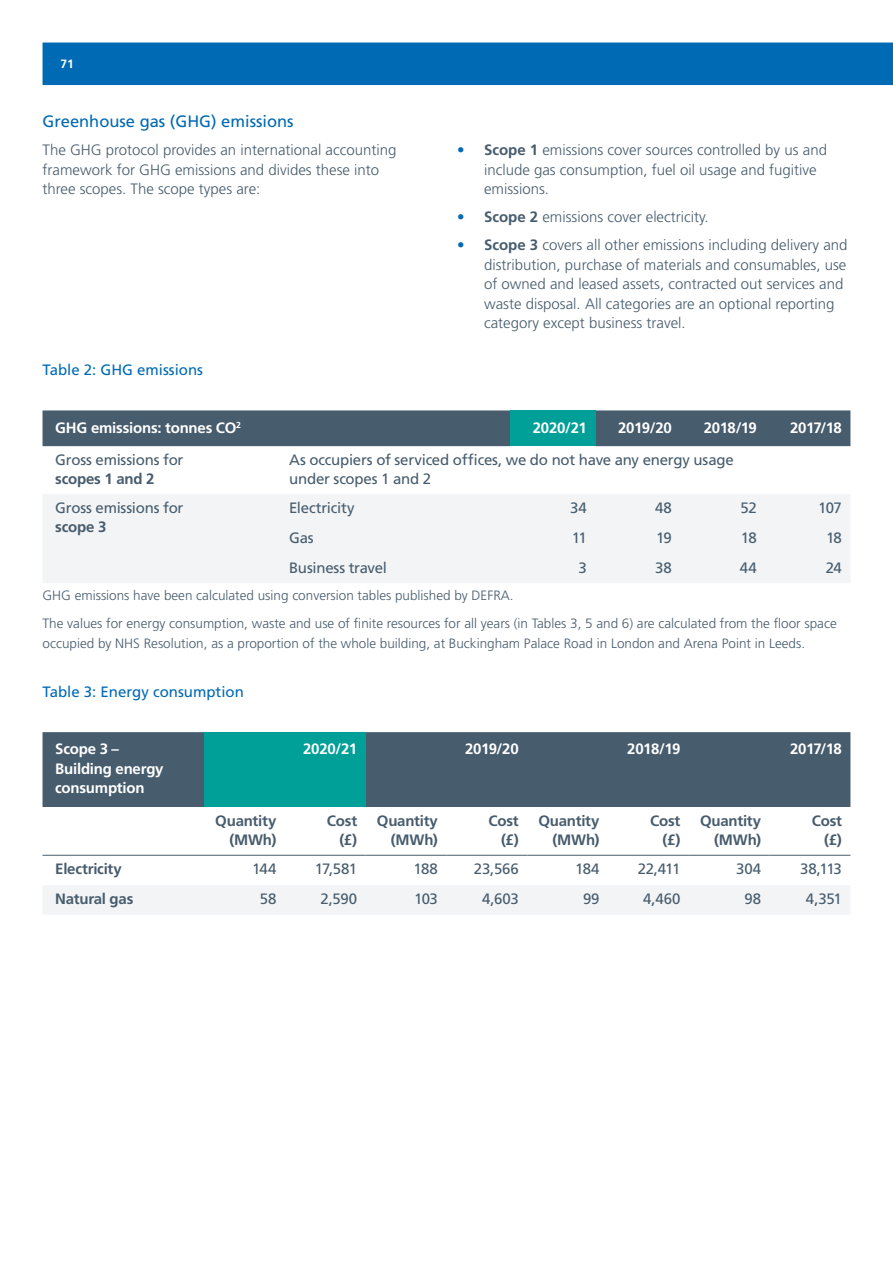
<style>
.page{position:relative;width:893px;height:1263px;background:#fff}
.page>*{position:absolute;margin:0;border:0;box-sizing:border-box;transform-origin:0 0}
.Body_copy{font:16.5px "Frutiger LT Std";color:#006ab4}
.Body_copy-2{font:300 15px/19.5px "Frutiger LT Std";color:#475c6d}
.body{font:15px/19.5px "Frutiger LT Std";letter-spacing:-.015em;color:#475c6d}
.body-2{font:700 15px/19.5px "Frutiger LT Std";letter-spacing:-.015em;color:#fff}
.body-3{font:700 15px/19.5px "Frutiger LT Std";letter-spacing:-.015em;color:#475c6d;text-align:right}
.Figure_legend_10PT{font:15px "Frutiger LT Std";color:#006ab4}
.Body_copy-3{font:300 13.5px/19.5px "Frutiger LT Std";color:#475c6d}
.t1{font:700 12px "Frutiger LT Std";color:#fff}
.s1{font-stretch:condensed;color:#006ab4}
.s2{font-weight:700}
</style>
<div class="page">
<svg style="left:43px;top:410px;width:807px;height:37px;background:#466876"></svg>
<div style="left:43px;top:494px;width:807px;height:89px;background:#f2f4f6"></div>
<div style="left:43px;top:732px;width:807px;height:75px;background:#475c6d"></div>
<div style="left:204px;top:732px;width:162px;height:75px;background:#009f98"></div>
<svg style="left:43px;top:854px;width:807px;height:1px"></svg>
<div style="left:43px;top:885px;width:807px;height:30px;background:#f2f4f6"></div>
<hr style="left:43px;top:855px;width:161px;height:1px;background:#475c6d">
<hr style="left:204px;top:855px;width:81px;height:1px;background:#475c6d">
<hr style="left:285px;top:855px;width:81px;height:1px;background:#475c6d">
<hr style="left:366px;top:855px;width:80px;height:1px;background:#475c6d">
<hr style="left:446px;top:855px;width:81px;height:1px;background:#475c6d">
<hr style="left:527px;top:855px;width:81px;height:1px;background:#475c6d">
<hr style="left:608px;top:855px;width:81px;height:1px;background:#475c6d">
<hr style="left:689px;top:855px;width:81px;height:1px;background:#475c6d">
<hr style="left:770px;top:855px;width:80px;height:1px;background:#475c6d">
<div style="left:43px;top:43px;width:850px;height:42px;background:#006ab4"></div>
<p class="t1" style="left:61px;top:57px;width:15px">71</p>
<p class="Body_copy" style="left:43px;top:112px;width:253px">Greenhouse gas (GHG) emissions</p>
<p class="Body_copy-2" style="left:43px;top:140px;width:355px">The GHG protocol provides an international accounting framework for GHG emissions and divides these into three scopes. The scope types are:</p>
<p class="Body_copy-2" style="left:484px;top:140px;width:344px;text-indent:-27px"><span class="s1">•</span> <span class="s2">Scope 1</span> emissions cover sources controlled by us and include gas consumption, fuel oil usage and fugitive emissions.</p>
<p class="Body_copy-2" style="left:457px;top:207px;width:253px"><span class="s1">•</span> <span class="s2">Scope 2</span> emissions cover electricity.</p>
<p class="Body_copy-2" style="left:484px;top:235px;width:365px;text-indent:-27px"><span class="s1">•</span> <span class="s2">Scope 3</span> covers all other emissions including delivery and distribution, purchase of materials and consumables, use of owned and leased assets, contracted out services and waste disposal. All categories are an optional reporting category except business travel.</p>
<p class="Figure_legend_10PT" style="left:43px;top:361px;width:162px">Table 2: GHG emissions</p>
<p class="body-2" style="left:55px;top:418px;width:187px">GHG emissions: tonnes CO<sup>2</sup></p>
<p class="body-2" style="left:533px;top:418px;width:56px">2020/21</p>
<p class="body-2" style="left:618px;top:418px;width:55px">2019/20</p>
<p class="body-2" style="left:704px;top:418px;width:55px">2018/19</p>
<p class="body-2" style="left:790px;top:418px;width:53px">2017/18</p>
<p class="body" style="left:55px;top:450px;width:130px">Gross emissions for <span class="s2">scopes 1 and 2</span></p>
<p class="body" style="left:289px;top:450px;width:446px">As occupiers of serviced offices, we do not have any energy usage under scopes 1 and 2</p>
<p class="body" style="left:55px;top:498px;width:130px">Gross emissions for <span class="s2">scope 3</span></p>
<p class="body" style="left:289px;top:498px;width:67px">Electricity</p>
<p class="body" style="left:570px;top:498px;width:18px">34</p>
<p class="body" style="left:655px;top:498px;width:18px">48</p>
<p class="body" style="left:741px;top:498px;width:18px">52</p>
<p class="body" style="left:818px;top:498px;width:25px">107</p>
<p class="body" style="left:289px;top:528px;width:26px">Gas</p>
<p class="body" style="left:572px;top:528px;width:17px">11</p>
<p class="body" style="left:656px;top:528px;width:17px">19</p>
<p class="body" style="left:741px;top:528px;width:17px">18</p>
<p class="body" style="left:826px;top:528px;width:17px">18</p>
<p class="body" style="left:289px;top:558px;width:99px">Business travel</p>
<p class="body" style="left:578px;top:558px;width:10px">3</p>
<p class="body" style="left:655px;top:558px;width:18px">38</p>
<p class="body" style="left:740px;top:558px;width:18px">44</p>
<p class="body" style="left:826px;top:558px;width:18px">24</p>
<p class="Body_copy-3" style="left:43px;top:586px;width:473px">GHG emissions have been calculated using conversion tables published by DEFRA.</p>
<p class="Body_copy-3" style="left:43px;top:614px;width:796px">The values for energy consumption, waste and use of finite resources for all years (in Tables 3, 5 and 6) are calculated from the floor space occupied by NHS Resolution, as a proportion of the whole building, at Buckingham Palace Road in London and Arena Point in Leeds.</p>
<p class="Figure_legend_10PT" style="left:43px;top:683px;width:203px">Table 3: Energy consumption</p>
<p class="body-2" style="left:55px;top:739px;width:110px">Scope 3 –<br>Building energy consumption</p>
<p class="body-2" style="left:303px;top:739px;width:56px">2020/21</p>
<p class="body-2" style="left:465px;top:739px;width:55px">2019/20</p>
<p class="body-2" style="left:627px;top:739px;width:55px">2018/19</p>
<p class="body-2" style="left:790px;top:739px;width:53px">2017/18</p>
<p class="body-3" style="left:215px;top:811px;width:63px">Quantity (MWh)</p>
<p class="body-3" style="left:327px;top:811px;width:32px">Cost (£)</p>
<p class="body-3" style="left:377px;top:811px;width:63px">Quantity (MWh)</p>
<p class="body-3" style="left:489px;top:811px;width:32px">Cost (£)</p>
<p class="body-3" style="left:538px;top:811px;width:63px">Quantity (MWh)</p>
<p class="body-3" style="left:650px;top:811px;width:32px">Cost (£)</p>
<p class="body-3" style="left:700px;top:811px;width:63px">Quantity (MWh)</p>
<p class="body-3" style="left:812px;top:811px;width:32px">Cost (£)</p>
<p class="body-3" style="left:55px;top:859px;width:68px">Electricity</p>
<p class="body" style="left:252px;top:859px;width:26px">144</p>
<p class="body" style="left:315px;top:859px;width:44px">17,581</p>
<p class="body" style="left:414px;top:859px;width:26px">188</p>
<p class="body" style="left:474px;top:859px;width:46px">23,566</p>
<p class="body" style="left:575px;top:859px;width:26px">184</p>
<p class="body" style="left:638px;top:859px;width:44px">22,411</p>
<p class="body" style="left:736px;top:859px;width:27px">304</p>
<p class="body" style="left:800px;top:859px;width:43px">38,113</p>
<p class="body-3" style="left:55px;top:889px;width:80px">Natural gas</p>
<p class="body" style="left:260px;top:889px;width:18px">58</p>
<p class="body" style="left:321px;top:889px;width:38px">2,590</p>
<p class="body" style="left:414px;top:889px;width:25px">103</p>
<p class="body" style="left:482px;top:889px;width:38px">4,603</p>
<p class="body" style="left:583px;top:889px;width:18px">99</p>
<p class="body" style="left:643px;top:889px;width:39px">4,460</p>
<p class="body" style="left:744px;top:889px;width:18px">98</p>
<p class="body" style="left:806px;top:889px;width:37px">4,351</p>
</div>
